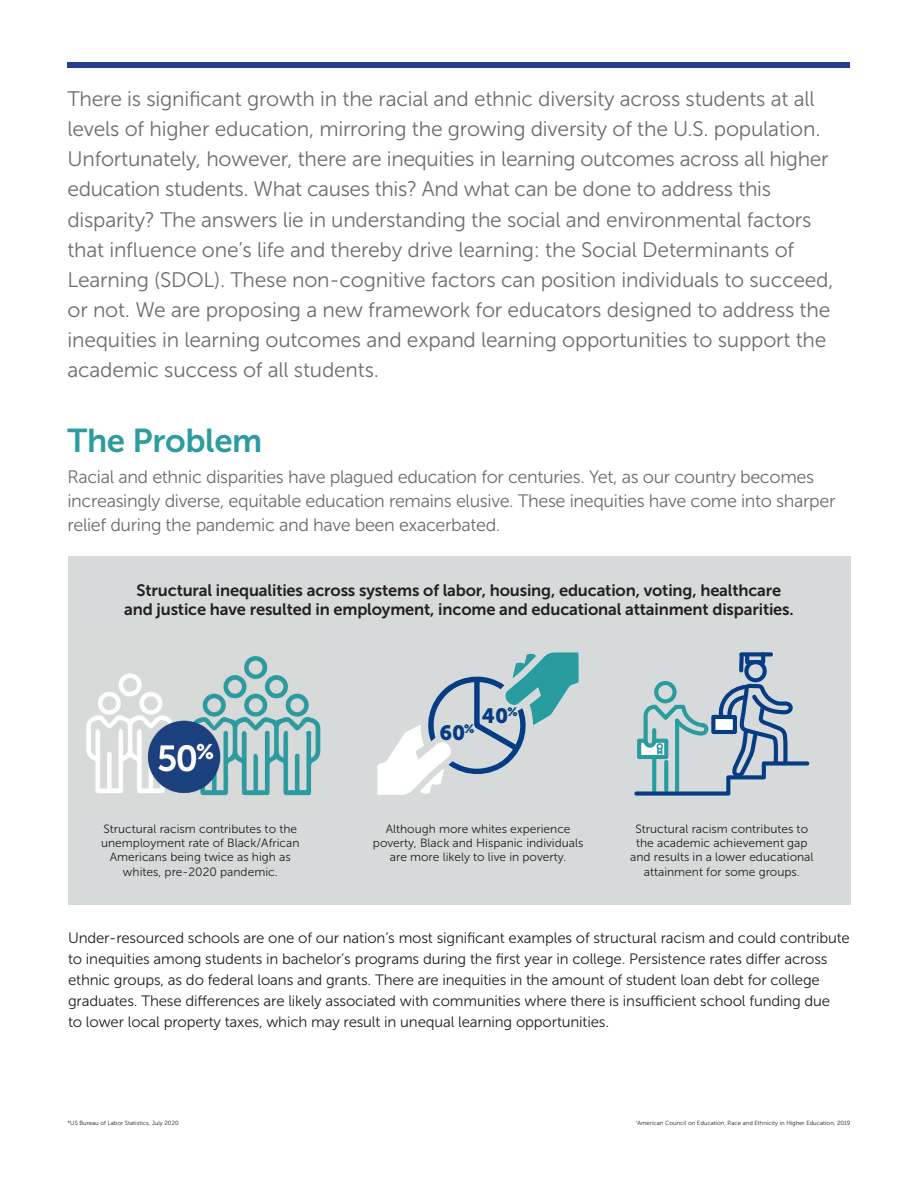
<style>
.page{position:relative;width:918px;height:1188px;background:#fff}
.page>*{position:absolute;margin:0;border:0;box-sizing:border-box;transform-origin:0 0}
.t1{font:33px "Museo Sans 700";letter-spacing:-.01em;color:#2c9ca0}
.t2{font:21px/30px "Museo Sans 300";letter-spacing:-.01em;color:#6c6d70}
.t3{font:20.55px "Museo Sans 900";color:#053c83}
.t4{font:18px/24px "Museo Sans 300";letter-spacing:-.02em;color:#6c6d70}
.t5{font:16.5px/19.5px "Museo Sans 700";letter-spacing:-.01em;color:#231f20;text-align:center}
.t6{font:15px/21px "Museo Sans 300";letter-spacing:-.01em;color:#231f20}
.t7{font:12px/14.4px "Museo Sans 300";color:#231f20;text-align:center}
.t8{font:6px "Museo Sans 300";color:#231f20}
.t9{font:3.45px "Museo Sans 300";color:#231f20}
</style>
<div class="page">
<div style="left:68px;top:556px;width:783px;height:349px;background:#d7dada"></div>
<img style="left:86px;top:655px;width:235px;height:141px">
<svg style="left:378px;top:652px;width:201px;height:143px"></svg>
<svg style="left:634px;top:652px;width:175px;height:144px"></svg>
<div style="left:68px;top:62px;width:782px;height:6px;background:#253f8e"></div>
<p class="t2" style="left:68px;top:84px;width:768px">There is significant growth in the racial and ethnic diversity across students at all levels of higher education, mirroring the growing diversity of the U.S. population.<br>Unfortunately, however, there are inequities in learning outcomes across all higher education students. What causes this? And what can be done to address this disparity? The answers lie in understanding the social and environmental factors that influence one’s life and thereby drive learning: the Social Determinants of Learning (SDOL). These non-cognitive factors can position individuals to succeed, or not. We are proposing a new framework for educators designed to address the inequities in learning outcomes and expand learning opportunities to support the academic success of all students.</p>
<h1 class="t1" style="left:68px;top:423px;width:196px">The Problem</h1>
<p class="t4" style="left:68px;top:465px;width:769px">Racial and ethnic disparities have plagued education for centuries. Yet, as our country becomes increasingly diverse, equitable education remains elusive. These inequities have come into sharper relief during the pandemic and have been exacerbated.</p>
<p class="t5" style="left:124px;top:580px;width:671px">Structural inequalities across systems of labor, housing, education, voting, healthcare and justice have resulted in employment, income and educational attainment disparities.</p>
<p class="t3" style="left:440px;top:721px;width:36px">60<sup>%</sup></p>
<p class="t3" style="left:482px;top:704px;width:37px">40<sup>%</sup></p>
<p class="t7" style="left:101px;top:821px;width:200px">Structural racism contributes to the unemployment rate of Black/African Americans being twice as high as whites, pre-2020 pandemic.</p>
<p class="t7" style="left:373px;top:821px;width:212px">Although more whites experience poverty, Black and Hispanic individuals are more likely to live in poverty.</p>
<p class="t7" style="left:630px;top:821px;width:185px">Structural racism contributes to the academic achievement gap and results in a lower educational attainment for some groups.</p>
<p class="t6" style="left:68px;top:927px;width:783px">Under-resourced schools are one of our nation’s most significant examples of structural racism and could contribute to inequities among students in bachelor’s programs during the first year in college. Persistence rates differ across ethnic groups, as do federal loans and grants. There are inequities in the amount of student loan debt for college graduates. These differences are likely associated with communities where there is insufficient school funding due<br>to lower local property taxes, which may result in unequal learning opportunities.</p>
<p class="t9" style="left:636px;top:1120px;width:3px">†</p>
<p class="t8" style="left:67px;top:1120px;width:113px">*US Bureau of Labor Statistics, July 2020</p>
<p class="t8" style="left:637px;top:1120px;width:215px">American Council on Education, Race and Ethnicity in Higher Education, 2019</p>
</div>
